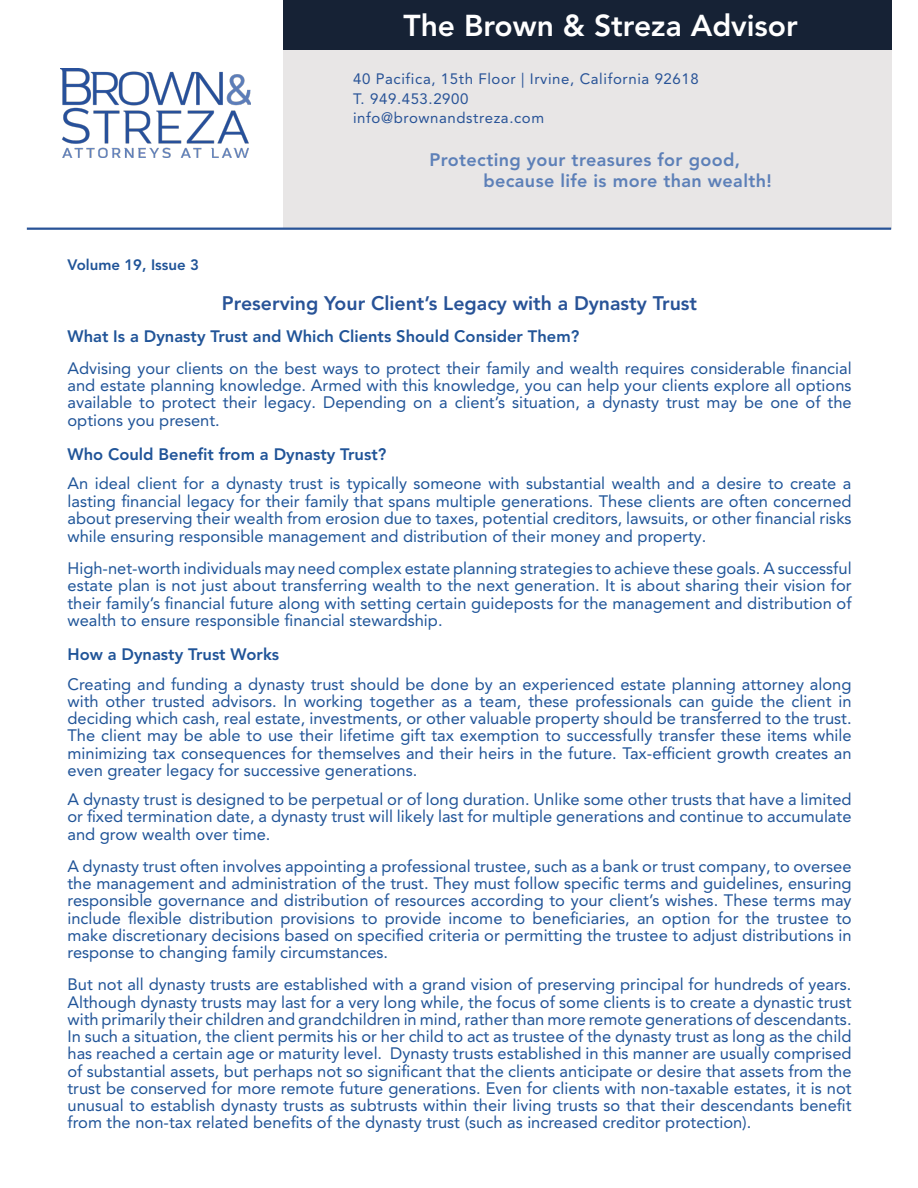
<style>
.page{position:relative;width:918px;height:1188px;background:#fff}
.page>*{position:absolute;margin:0;border:0;box-sizing:border-box;transform-origin:0 0}
.t1{font:800 30px "Avenir LT Pro";color:#fff}
.t2{font:800 19.5px "Avenir LT Pro";color:#285397}
.t3{font:800 18px "Avenir LT Pro";letter-spacing:.02em;color:#5d80b8}
.t4{font:16.5px/17.2px "Avenir LT Pro";color:#205498;text-align:justify}
.t5{font:16.5px/17.5px "Avenir LT Pro";color:#1f5599;text-align:justify}
.t6{font:800 16.5px "Avenir LT Pro";color:#205498}
.t7{font:15px "Avenir LT Pro";letter-spacing:.04em;color:#285397}
.t8{font:800 15px "Avenir LT Pro";color:#205498}
</style>
<div class="page">
<div style="left:283px;top:49px;width:608px;height:180px;background:#e8e6e6"></div>
<div style="left:283px;top:0;width:608px;height:49px;background:#162235"></div>
<img style="left:60px;top:68px;width:190px;height:90px">
<hr style="left:27px;top:228px;width:864px;height:2px;background:#285397">
<p class="t1" style="left:404px;top:8px;width:396px">The Brown &amp; Streza Advisor</p>
<p class="t8" style="left:68px;top:255px;width:133px">Volume 19, Issue 3</p>
<p class="t7" style="left:353px;top:70px;width:347px">40 Pacifica, 15th Floor | Irvine, California 92618</p>
<p class="t7" style="left:353px;top:89px;width:117px">T. 949.453.2900</p>
<p class="t7" style="left:353px;top:109px;width:193px">info@brownandstreza.com</p>
<p class="t3" style="left:430px;top:149px;width:312px">Protecting your treasures for good,</p>
<p class="t3" style="left:484px;top:170px;width:290px">because life is more than wealth!</p>
<p class="t2" style="left:222px;top:292px;width:477px">Preserving Your Client’s Legacy with a Dynasty Trust</p>
<p class="t6" style="left:68px;top:326px;width:513px">What Is a Dynasty Trust and Which Clients Should Consider Them?</p>
<p class="t4" style="left:68px;top:359px;width:786px">Advising your clients on the best ways to protect their family and wealth requires considerable financial and estate planning knowledge. Armed with this knowledge, you can help your clients explore all options available to protect their legacy. Depending on a client’s situation, a dynasty trust may be one of the options you present.</p>
<p class="t6" style="left:68px;top:445px;width:320px">Who Could Benefit from a Dynasty Trust?</p>
<p class="t5" style="left:68px;top:475px;width:786px">An ideal client for a dynasty trust is typically someone with substantial wealth and a desire to create a lasting financial legacy for their family that spans multiple generations. These clients are often concerned about preserving their wealth from erosion due to taxes, potential creditors, lawsuits, or other financial risks while ensuring responsible management and distribution of their money and property.</p>
<p class="t5" style="left:68px;top:560px;width:786px">High-net-worth individuals may need complex estate planning strategies to achieve these goals. A successful estate plan is not just about transferring wealth to the next generation. It is about sharing their vision for their family’s financial future along with setting certain guideposts for the management and distribution of wealth to ensure responsible financial stewardship.</p>
<p class="t6" style="left:68px;top:645px;width:213px">How a Dynasty Trust Works</p>
<p class="t4" style="left:68px;top:675px;width:786px">Creating and funding a dynasty trust should be done by an experienced estate planning attorney along with other trusted advisors. In working together as a team, these professionals can guide the client in deciding which cash, real estate, investments, or other valuable property should be transferred to the trust.<br>The client may be able to use their lifetime gift tax exemption to successfully transfer these items while minimizing tax consequences for themselves and their heirs in the future. Tax-efficient growth creates an even greater legacy for successive generations.</p>
<p class="t4" style="left:68px;top:791px;width:786px">A dynasty trust is designed to be perpetual or of long duration. Unlike some other trusts that have a limited or fixed termination date, a dynasty trust will likely last for multiple generations and continue to accumulate and grow wealth over time.</p>
<p class="t4" style="left:68px;top:857px;width:786px">A dynasty trust often involves appointing a professional trustee, such as a bank or trust company, to oversee the management and administration of the trust. They must follow specific terms and guidelines, ensuring responsible governance and distribution of resources according to your client’s wishes. These terms may include flexible distribution provisions to provide income to beneficiaries, an option for the trustee to make discretionary decisions based on specified criteria or permitting the trustee to adjust distributions in response to changing family circumstances.</p>
<p class="t4" style="left:68px;top:976px;width:786px">But not all dynasty trusts are established with a grand vision of preserving principal for hundreds of years.<br>Although dynasty trusts may last for a very long while, the focus of some clients is to create a dynastic trust with primarily their children and grandchildren in mind, rather than more remote generations of descendants.<br>In such a situation, the client permits his or her child to act as trustee of the dynasty trust as long as the child has reached a certain age or maturity level. Dynasty trusts established in this manner are usually comprised of substantial assets, but perhaps not so significant that the clients anticipate or desire that assets from the trust be conserved for more remote future generations. Even for clients with non-taxable estates, it is not unusual to establish dynasty trusts as subtrusts within their living trusts so that their descendants benefit from the non-tax related benefits of the dynasty trust (such as increased creditor protection).</p>
</div>
